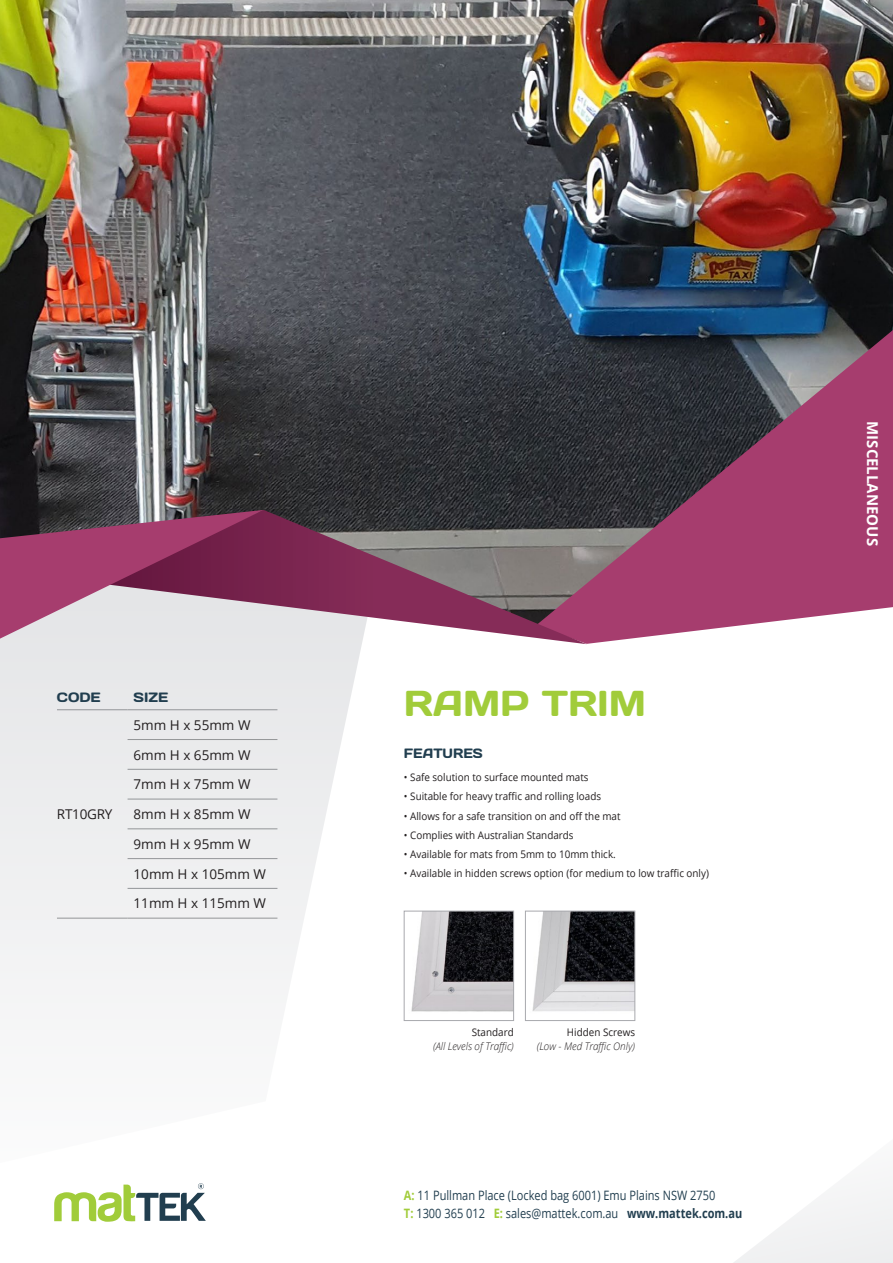
<style>
.page{position:relative;width:893px;height:1263px;background:#fff}
.page>*{position:absolute;margin:0;border:0;box-sizing:border-box;transform-origin:0 0}
.t1{font:36px "Days One";color:#a1cc3a}
.t2{font:700 15px "Open Sans";color:#fff}
.t3{font:13.5px "Open Sans";color:#231f20}
.t4{font:13.5px "Days One";color:#213e4f;scale:.94 1}
.t5{font:13.5px "Days One";color:#213e4f}
.t6{font:13.5px "Open Sans";letter-spacing:-.02em;color:#231f20}
.t7{font:12.9px "Open Sans";color:#213e4f;scale:.85 1}
.t8{font:10.5px "Open Sans";color:#231f20;scale:.94 1}
.t9{font:italic 300 10.5px/13.5px "Open Sans";color:#231f20;text-align:right;scale:.94 1}
.s1{font-weight:400;font-style:normal}
.s2{font-weight:700;color:#a1cc3a}
.s3{font-weight:700}
</style>
<div class="page">
<svg style="left:0;top:639px;width:362px;height:364px;fill:#eeeeef"></svg>
<img style="left:0;top:0;width:893px;height:510px">
<svg style="left:54px;top:1183px;width:152px;height:39px"></svg>
<hr style="left:57px;top:709px;width:71px;height:1px;background:#939598">
<hr style="left:128px;top:709px;width:149px;height:1px;background:#939598">
<hr style="left:128px;top:739px;width:149px;height:1px;background:#939598">
<hr style="left:128px;top:769px;width:149px;height:1px;background:#939598">
<hr style="left:128px;top:799px;width:149px;height:1px;background:#939598">
<hr style="left:128px;top:828px;width:149px;height:1px;background:#939598">
<hr style="left:128px;top:858px;width:149px;height:1px;background:#939598">
<hr style="left:128px;top:888px;width:149px;height:1px;background:#939598">
<hr style="left:57px;top:918px;width:71px;height:1px;background:#939598">
<hr style="left:128px;top:918px;width:149px;height:1px;background:#939598">
<svg style="left:734px;top:1186px;width:159px;height:77px;fill:#f3f3f4"></svg>
<svg style="left:536px;top:330px;width:357px;height:314px;background:#794862"></svg>
<svg style="left:102px;top:510px;width:485px;height:134px;background:#8b6878"></svg>
<svg style="left:0;top:510px;width:264px;height:129px;background:#a06682"></svg>
<img style="left:532px;top:913px;width:101px;height:98px">
<div style="left:525px;top:911px;width:110px;height:110px;border:1px solid #a8a9ad"></div>
<img style="left:411px;top:913px;width:101px;height:99px">
<div style="left:404px;top:911px;width:110px;height:110px;border:1px solid #a8a9ad"></div>
<p class="t5" style="left:57px;top:688px;width:45px">CODE</p>
<p class="t5" style="left:134px;top:688px;width:36px">SIZE</p>
<p class="t6" style="left:57px;top:805px;width:57px">RT10GRY</p>
<p class="t3" style="left:134px;top:716px;width:118px">5mm H x 55mm W</p>
<p class="t3" style="left:134px;top:745px;width:118px">6mm H x 65mm W</p>
<p class="t3" style="left:134px;top:775px;width:118px">7mm H x 75mm W</p>
<p class="t3" style="left:134px;top:805px;width:118px">8mm H x 85mm W</p>
<p class="t3" style="left:134px;top:835px;width:118px">9mm H x 95mm W</p>
<p class="t3" style="left:134px;top:864px;width:134px">10mm H x 105mm W</p>
<p class="t3" style="left:134px;top:894px;width:134px">11mm H x 115mm W</p>
<p class="t1" style="left:404px;top:680px;width:244px">RAMP TRIM</p>
<p class="t4" style="left:404px;top:744px;width:85px">FEATURES</p>
<p class="t8" style="left:404px;top:770px;width:198px">• Safe solution to surface mounted mats</p>
<p class="t8" style="left:404px;top:789px;width:211px">• Suitable for heavy traffic and rolling loads</p>
<p class="t8" style="left:404px;top:808px;width:232px">• Allows for a safe transition on and off the mat</p>
<p class="t8" style="left:404px;top:828px;width:182px">• Complies with Australian Standards</p>
<p class="t8" style="left:404px;top:847px;width:227px">• Available for mats from 5mm to 10mm thick.</p>
<p class="t8" style="left:404px;top:866px;width:326px">• Available in hidden screws option (for medium to low traffic only)</p>
<p class="t9" style="left:433px;top:1025px;width:87px"><span class="s1">Standard<br></span>(All Levels of Traffic)</p>
<p class="t9" style="left:537px;top:1025px;width:106px"><span class="s1">Hidden Screws<br></span>(Low - Med Traffic Only)</p>
<p class="t7" style="left:404px;top:1187px;width:368px"><span class="s2">A:</span> 11 Pullman Place (Locked bag 6001) Emu Plains NSW 2750</p>
<p class="t7" style="left:404px;top:1204px;width:400px"><span class="s2">T:</span> 1300 365 012 <span class="s2">E:</span> sales@mattek.com.au <span class="s3">www.mattek.com.au</span></p>
<p class="t2" style="left:883px;top:421px;width:126px;rotate:90deg">MISCELLANEOUS</p>
</div>
